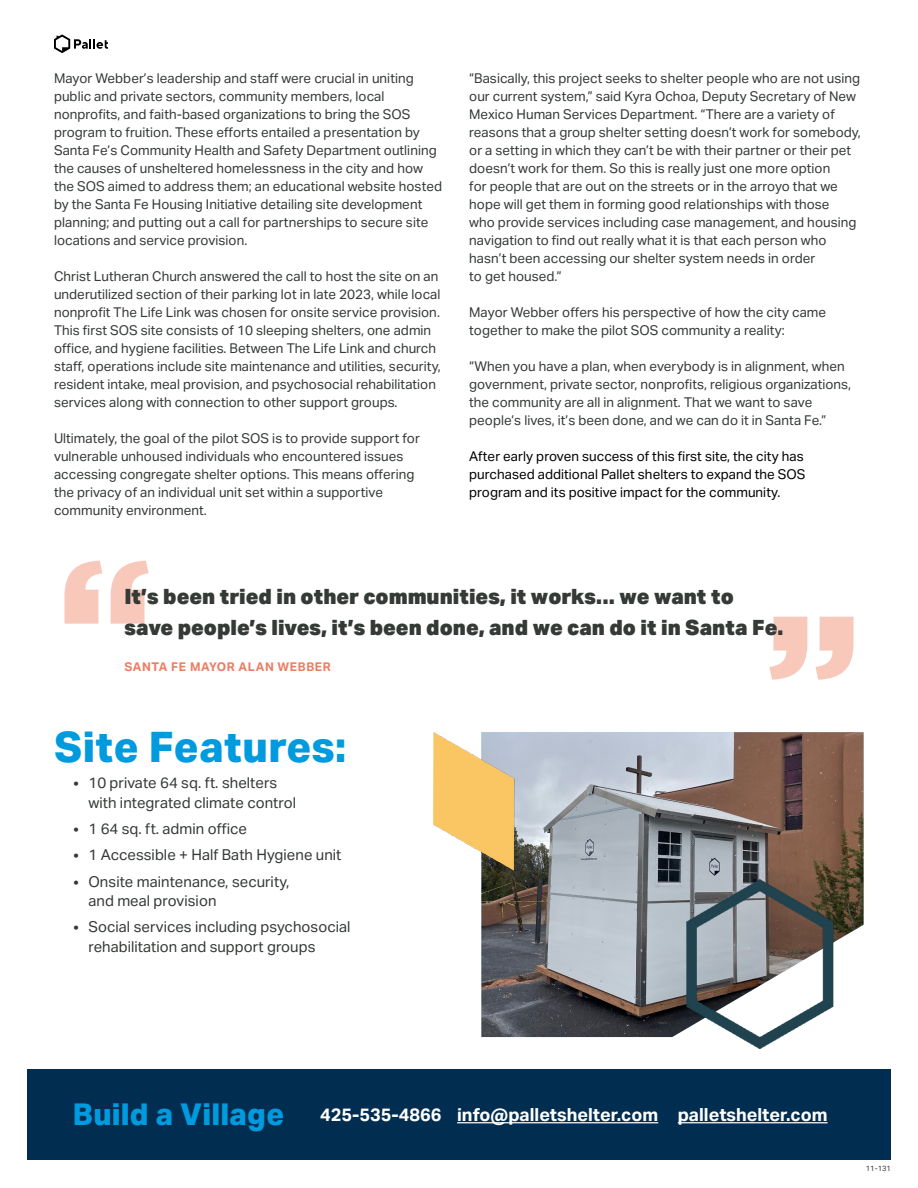
<style>
.page{position:relative;width:918px;height:1188px;background:#fff}
.page>*{position:absolute;margin:0;border:0;box-sizing:border-box;transform-origin:0 0}
.t1{font:800 42px "Aktiv Grotesk";letter-spacing:.01em;color:#009ade}
.t2{font:900 21px/31.5px "Aktiv Grotesk";color:#353a36}
.t3{font:700 18px "Aktiv Grotesk";color:#fff}
.t4{font:15px/19.5px "Aktiv Grotesk";color:#353a36}
.t5{font:13.5px/18px "Aktiv Grotesk";color:#353a36}
.t6{font:13.5px/18px "Aktiv Grotesk";color:#000}
.t7{font:700 12px "Aktiv Grotesk";letter-spacing:.05em;color:#ea7e64}
.t8{font:7.5px "Aktiv Grotesk";color:#373a37}
.s1{font-weight:800;font-size:30px;color:#009ade}
</style>
<div class="page">
<img style="left:481px;top:732px;width:383px;height:305px">
<svg style="left:54px;top:35px;width:54px;height:18px"></svg>
<div style="left:27px;top:1069px;width:864px;height:91px;background:#002d50"></div>
<hr style="left:457px;top:1122px;width:201px;height:1px;background:#fff">
<hr style="left:678px;top:1122px;width:150px;height:1px;background:#fff">
<svg style="left:769px;top:617px;width:85px;height:63px"></svg>
<svg style="left:64px;top:561px;width:85px;height:63px"></svg>
<img style="left:661px;top:854px;width:200px;height:195px">
<img style="left:433px;top:732px;width:97px;height:160px">
<p class="t5" style="left:54px;top:70px;width:390px">Mayor Webber’s leadership and staff were crucial in uniting public and private sectors, community members, local nonprofits, and faith-based organizations to bring the SOS program to fruition. These efforts entailed a presentation by Santa Fe’s Community Health and Safety Department outlining the causes of unsheltered homelessness in the city and how the SOS aimed to address them; an educational website hosted by the Santa Fe Housing Initiative detailing site development planning; and putting out a call for partnerships to secure site locations and service provision.</p>
<p class="t5" style="left:54px;top:268px;width:388px">Christ Lutheran Church answered the call to host the site on an underutilized section of their parking lot in late 2023, while local nonprofit The Life Link was chosen for onsite service provision.<br>This first SOS site consists of 10 sleeping shelters, one admin office, and hygiene facilities. Between The Life Link and church staff, operations include site maintenance and utilities, security, resident intake, meal provision, and psychosocial rehabilitation services along with connection to other support groups.</p>
<p class="t5" style="left:54px;top:430px;width:367px">Ultimately, the goal of the pilot SOS is to provide support for vulnerable unhoused individuals who encountered issues accessing congregate shelter options. This means offering the privacy of an individual unit set within a supportive community environment.</p>
<p class="t5" style="left:469px;top:70px;width:393px">“Basically, this project seeks to shelter people who are not using our current system,” said Kyra Ochoa, Deputy Secretary of New Mexico Human Services Department. “There are a variety of reasons that a group shelter setting doesn’t work for somebody, or a setting in which they can’t be with their partner or their pet doesn’t work for them. So this is really just one more option<br>for people that are out on the streets or in the arroyo that we hope will get them in forming good relationships with those<br>who provide services including case management, and housing navigation to find out really what it is that each person who hasn’t been accessing our shelter system needs in order<br>to get housed.”</p>
<p class="t5" style="left:469px;top:304px;width:359px">Mayor Webber offers his perspective of how the city came together to make the pilot SOS community a reality:</p>
<p class="t5" style="left:469px;top:358px;width:384px">“When you have a plan, when everybody is in alignment, when government, private sector, nonprofits, religious organizations, the community are all in alignment. That we want to save people’s lives, it’s been done, and we can do it in Santa Fe.”</p>
<p class="t6" style="left:469px;top:448px;width:338px">After early proven success of this first site, the city has purchased additional Pallet shelters to expand the SOS program and its positive impact for the community.</p>
<h2 class="t2" style="left:124px;top:581px;width:661px">It’s been tried in other communities, it works… we want to save people’s lives, it’s been done, and we can do it in Santa Fe.</h2>
<p class="t7" style="left:124px;top:659px;width:208px">SANTA FE MAYOR ALAN WEBBER</p>
<h1 class="t1" style="left:54px;top:723px;width:294px">Site Features:</h1>
<p class="t4" style="left:88px;top:774px;width:209px;text-indent:-15px">• 10 private 64 sq. ft. shelters with integrated climate control</p>
<p class="t4" style="left:74px;top:819px;width:175px">• 1 64 sq. ft. admin office</p>
<p class="t4" style="left:74px;top:846px;width:269px">• 1 Accessible + Half Bath Hygiene unit</p>
<p class="t4" style="left:88px;top:872px;width:203px;text-indent:-15px">• Onsite maintenance, security, and meal provision</p>
<p class="t4" style="left:88px;top:918px;width:264px;text-indent:-15px">• Social services including psychosocial rehabilitation and support groups</p>
<h3 class="t3" style="left:73px;top:1104px;width:756px"><span class="s1">Build a Village</span> 425-535-4866 info@palletshelter.com palletshelter.com</h3>
<p class="t8" style="left:866px;top:1164px;width:27px">11-131</p>
</div>
